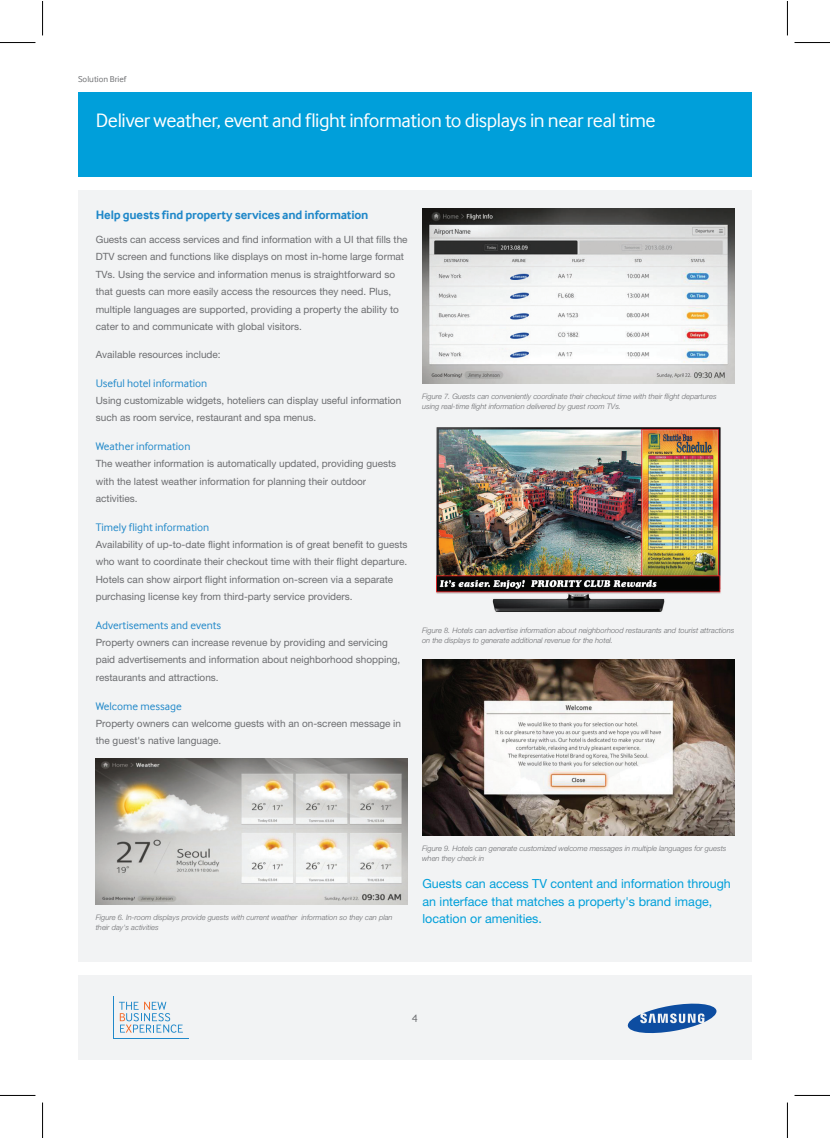
<style>
.page{position:relative;width:830px;height:1138px;background:#fff}
.page>*{position:absolute;margin:0;border:0;box-sizing:border-box;transform-origin:0 0}
.t1{font:20px "Samsung Inter Face";letter-spacing:-.02em;color:#fff}
.t2{font:12.5px/17.5px "Helvetica Neue LT Pro";color:#009fda}
.t3{font:700 12.5px "Samsung Inter Face";letter-spacing:-.01em;color:#2088c9}
.t4{font:11.25px "Samsung Inter Face";color:#2088c9}
.t5{font:11.25px "Samsung Inter Face";color:#6c6d70}
.t6{font:10px/17.5px "Helvetica Neue LT Pro";color:#6c6d70}
.t7{font:8.75px "Samsung Inter Face";letter-spacing:.005em;color:#6c6d70}
.t8{font:italic 300 7.5px/10px "Helvetica Neue LT Pro";color:#6c6d70}
</style>
<div class="page">
<div style="left:78px;top:975px;width:673px;height:84px;background:#f2f3f4"></div>
<svg style="left:627px;top:1003px;width:89px;height:31px"></svg>
<div style="left:78px;top:92px;width:673px;height:84px;background:#009fda"></div>
<div style="left:78px;top:190px;width:673px;height:771px;background:#f2f3f4"></div>
<svg style="left:119px;top:1001px;width:64px;height:31px"></svg>
<hr style="left:113px;top:996px;width:1px;height:43px;background:#2088c9">
<hr style="left:113px;top:1038px;width:76px;height:1px;background:#2088c9">
<img style="left:96px;top:758px;width:311px;height:146px">
<img style="left:422px;top:208px;width:312px;height:175px">
<img style="left:436px;top:427px;width:285px;height:185px">
<img style="left:422px;top:660px;width:312px;height:175px">
<hr style="left:0;top:42px;width:35px;height:1px;background:#000">
<hr style="left:794px;top:42px;width:35px;height:1px;background:#000">
<hr style="left:0;top:1095px;width:35px;height:1px;background:#000">
<hr style="left:794px;top:1095px;width:35px;height:1px;background:#000">
<hr style="left:42px;top:1px;width:1px;height:34px;background:#000">
<hr style="left:42px;top:1102px;width:1px;height:35px;background:#000">
<hr style="left:786px;top:1px;width:1px;height:34px;background:#000">
<hr style="left:786px;top:1102px;width:1px;height:35px;background:#000">
<p class="t7" style="left:78px;top:73px;width:50px">Solution Brief</p>
<h1 class="t1" style="left:96px;top:107px;width:561px">Deliver weather, event and flight information to displays in near real time</h1>
<p class="t3" style="left:96px;top:206px;width:274px">Help guests find property services and information</p>
<p class="t6" style="left:96px;top:230px;width:313px">Guests can access services and find information with a UI that fills the DTV screen and functions like displays on most in-home large format TVs. Using the service and information menus is straightforward so that guests can more easily access the resources they need. Plus, multiple languages are supported, providing a property the ability to cater to and communicate with global visitors.</p>
<p class="t6" style="left:96px;top:346px;width:126px">Available resources include:</p>
<p class="t4" style="left:96px;top:376px;width:113px">Useful hotel information</p>
<p class="t6" style="left:96px;top:391px;width:307px">Using customizable widgets, hoteliers can display useful information such as room service, restaurant and spa menus.</p>
<p class="t4" style="left:96px;top:439px;width:96px">Weather information</p>
<p class="t6" style="left:96px;top:454px;width:302px">The weather information is automatically updated, providing guests with the latest weather information for planning their outdoor activities.</p>
<p class="t4" style="left:96px;top:520px;width:115px">Timely flight information</p>
<p class="t6" style="left:96px;top:535px;width:313px">Availability of up-to-date flight information is of great benefit to guests who want to coordinate their checkout time with their flight departure.<br>Hotels can show airport flight information on-screen via a separate purchasing license key from third-party service providers.</p>
<p class="t4" style="left:96px;top:618px;width:127px">Advertisements and events</p>
<p class="t6" style="left:96px;top:633px;width:306px">Property owners can increase revenue by providing and servicing paid advertisements and information about neighborhood shopping, restaurants and attractions.</p>
<p class="t4" style="left:96px;top:699px;width:87px">Welcome message</p>
<p class="t6" style="left:96px;top:714px;width:307px">Property owners can welcome guests with an on-screen message in the guest's native language.</p>
<p class="t8" style="left:422px;top:391px;width:296px">Figure 7. Guests can conveniently coordinate their checkout time with their flight departures using real-time flight information delivered by guest room TVs.</p>
<p class="t8" style="left:422px;top:624px;width:313px">Figure 8. Hotels can advertise information about neighborhood restaurants and tourist attractions on the displays to generate additional revenue for the hotel.</p>
<p class="t8" style="left:96px;top:911px;width:298px">Figure 6. In-room displays provide guests with current weather information so they can plan their day's activities</p>
<p class="t8" style="left:422px;top:842px;width:306px">Figure 9. Hotels can generate customized welcome messages in multiple languages for guests when they check in</p>
<p class="t2" style="left:422px;top:874px;width:310px">Guests can access TV content and information through an interface that matches a property's brand image, location or amenities.</p>
<p class="t5" style="left:412px;top:1010px;width:8px">4</p>
</div>
